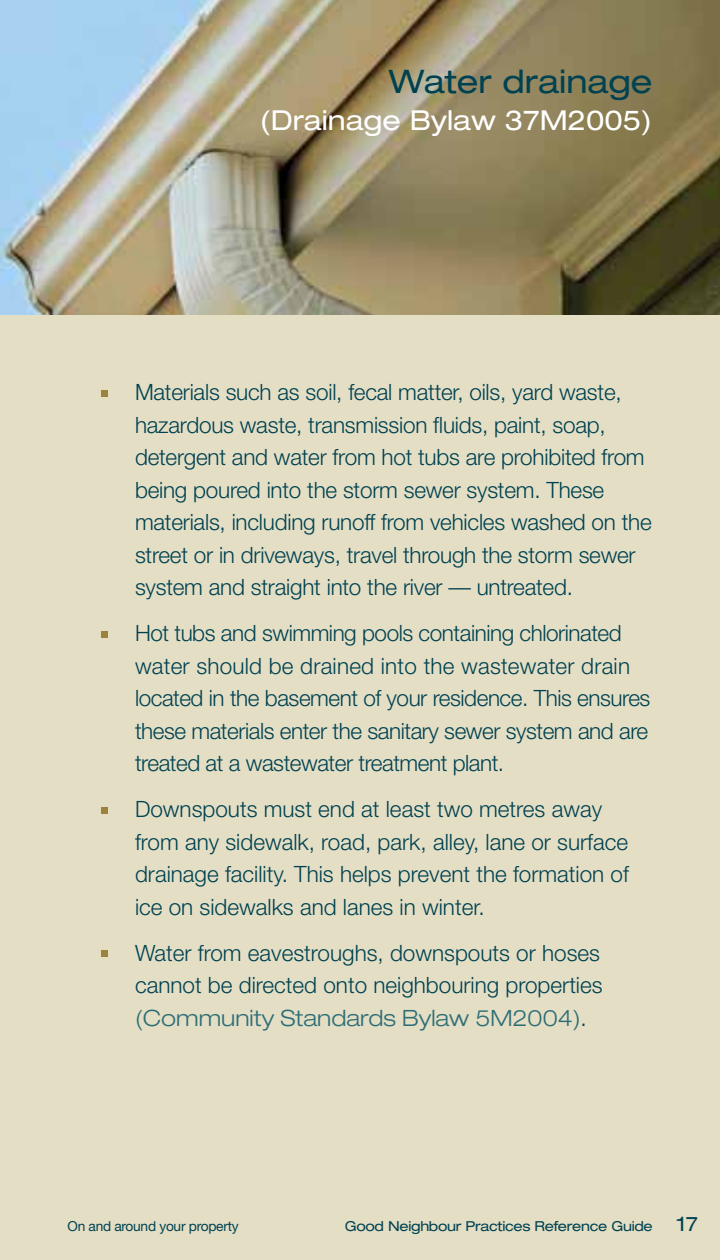
<style>
.page{position:relative;width:720px;height:1260px;background:#e4dec5}
.page>*{position:absolute;margin:0;border:0;box-sizing:border-box;transform-origin:0 0}
.t1{font:expanded 32.5px "Helvetica Neue";color:#004251}
.t2{font:expanded 27.5px "Helvetica Neue";color:#fff}
.t3{font:300 22.5px/32.5px "Helvetica Neue";letter-spacing:-.01em;color:#004251}
.t4{font:expanded 13.75px "Helvetica Neue";letter-spacing:-.02em;color:#004251}
.t5{font:13.75px "Helvetica Neue";letter-spacing:-.02em;color:#004251}
.s1{font-stretch:expanded;color:#2d6e76}
.s2{font-size:20px}
</style>
<div class="page">
<img style="left:0;top:0;width:720px;height:315px">
<div style="left:101px;top:390px;width:7px;height:6px;background:#9b823d"></div>
<div style="left:101px;top:631px;width:7px;height:6px;background:#9b823d"></div>
<div style="left:101px;top:807px;width:7px;height:6px;background:#9b823d"></div>
<div style="left:101px;top:950px;width:7px;height:7px;background:#9b823d"></div>
<h1 class="t1" style="left:389px;top:69px;width:265px">Water drainage</h1>
<p class="t2" style="left:260px;top:110px;width:394px">(Drainage Bylaw 37M2005)</p>
<p class="t3" style="left:135px;top:378px;width:518px">Materials such as soil, fecal matter, oils, yard waste, hazardous waste, transmission fluids, paint, soap, detergent and water from hot tubs are prohibited from being poured into the storm sewer system. These materials, including runoff from vehicles washed on the street or in driveways, travel through the storm sewer system and straight into the river — untreated.</p>
<p class="t3" style="left:135px;top:619px;width:517px">Hot tubs and swimming pools containing chlorinated water should be drained into the wastewater drain located in the basement of your residence. This ensures these materials enter the sanitary sewer system and are treated at a wastewater treatment plant.</p>
<p class="t3" style="left:135px;top:795px;width:495px">Downspouts must end at least two metres away from any sidewalk, road, park, alley, lane or surface drainage facility. This helps prevent the formation of ice on sidewalks and lanes in winter.</p>
<p class="t3" style="left:135px;top:939px;width:469px;text-align:justify">Water from eavestroughs, downspouts or hoses cannot be directed onto neighbouring properties <span class="s1">(Community Standards Bylaw 5M2004)</span>.</p>
<p class="t5" style="left:68px;top:1221px;width:173px">On and around your property</p>
<p class="t4" style="left:345px;top:1221px;width:355px">Good Neighbour Practices Reference Guide <span class="s2">17</span></p>
</div>
